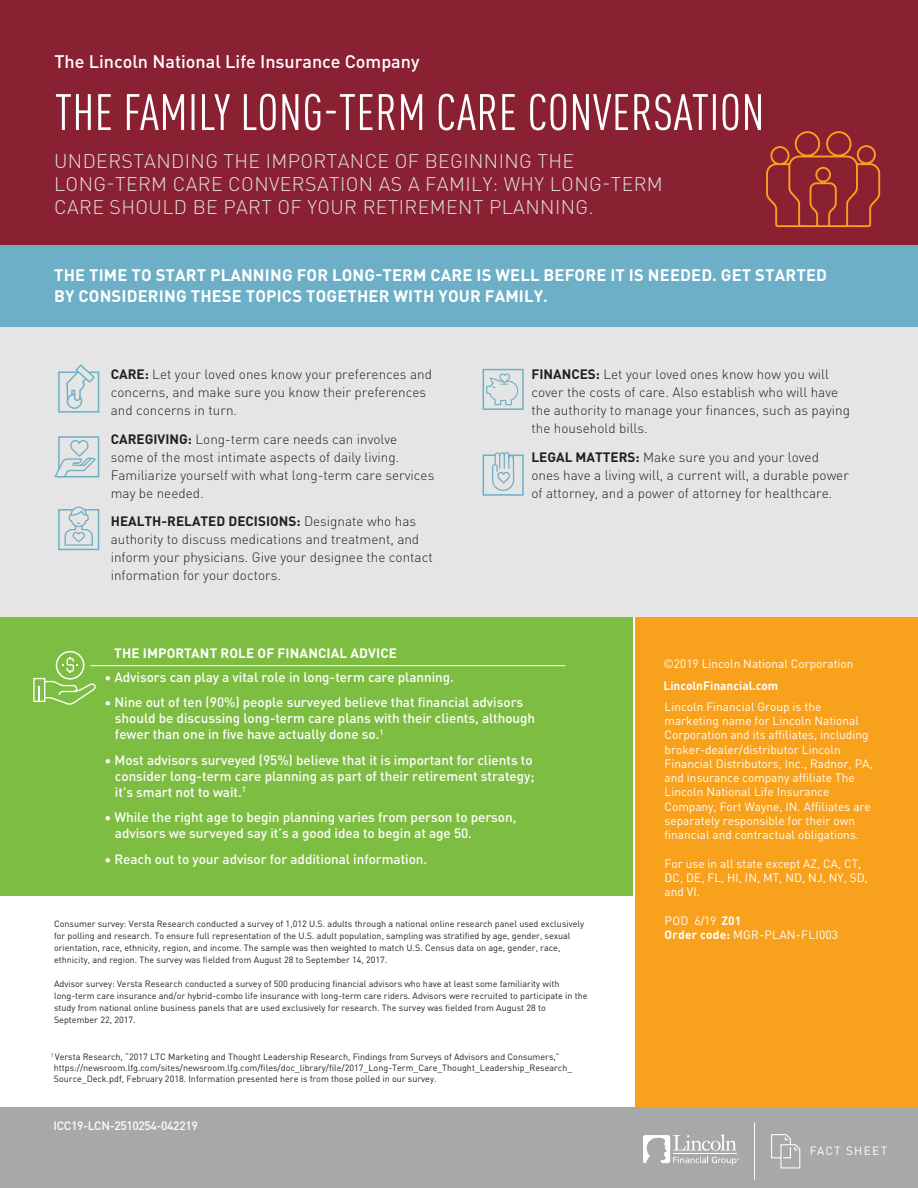
<style>
.page{position:relative;width:918px;height:1188px;background:#fff}
.page>*{position:absolute;margin:0;border:0;box-sizing:border-box;transform-origin:0 0}
.t1{font:300 19.5px/23.4px "DIN Pro";letter-spacing:.02em;color:#e0dfdf}
.t2{font:500 19.5px/25.5px "DIN Pro";letter-spacing:.01em;color:#fff}
.t3{font:500 18px "DIN Pro";color:#fff}
.t4{font:700 16.5px/21px "DIN Pro";letter-spacing:.01em;color:#fff}
.t5{font:300 13.5px/18px "DIN Pro";color:#231f20}
.t6{font:500 13.5px/16.2px "DIN Pro";letter-spacing:-.005em;color:#fff}
.t7{font:700 13.5px "DIN Pro";letter-spacing:.01em;color:#fff}
.t8{font:12px/14.2px "DIN Pro";color:#fff}
.t9{font:500 12px "DIN Pro";color:#fff}
.t10{font:700 12px "DIN Pro";color:#fff}
.t11{font:11.85px "DIN Pro";letter-spacing:.11em;color:#fff}
.t12{font:9px/12px "DIN Pro";color:#231f20}
.s1{font-weight:700}
</style>
<div class="page">
<div style="left:635px;top:617px;width:283px;height:493px;background:#f8a11c"></div>
<div style="left:0;top:1107px;width:918px;height:81px;background:#a7a8a9"></div>
<div style="left:0;top:613px;width:633px;height:283px;background:#7dbd41"></div>
<div style="left:0;top:232px;width:918px;height:384px;background:#e5e5e5"></div>
<svg style="left:771px;top:1134px;width:30px;height:35px"></svg>
<svg style="left:644px;top:1134px;width:95px;height:31px"></svg>
<hr style="left:754px;top:1122px;width:1px;height:58px;background:#fff">
<div style="left:0;top:245px;width:918px;height:81px;background:#6cafc6"></div>
<div style="left:0;top:0;width:918px;height:245px;background:#8a2132"></div>
<svg style="left:483px;top:369px;width:41px;height:41px"></svg>
<svg style="left:58px;top:364px;width:41px;height:49px"></svg>
<svg style="left:55px;top:436px;width:44px;height:41px"></svg>
<svg style="left:58px;top:506px;width:41px;height:44px"></svg>
<svg style="left:483px;top:452px;width:41px;height:44px"></svg>
<svg style="left:56px;top:94px;width:824px;height:133px"></svg>
<div style="left:56px;top:651px;width:28px;height:29px;border:2px solid #fff;border-radius:50%"></div>
<svg style="left:33px;top:657px;width:63px;height:48px"></svg>
<hr style="left:90px;top:665px;width:475px;height:1px;background:#fff">
<h2 class="t3" style="left:55px;top:47px;width:367px">The Lincoln National Life Insurance Company</h2>
<h1 class="t1" style="left:54px;top:148px;width:610px">UNDERSTANDING THE IMPORTANCE OF BEGINNING THE<br>LONG-TERM CARE CONVERSATION AS A FAMILY: WHY LONG-TERM<br>CARE SHOULD BE PART OF YOUR RETIREMENT PLANNING.</h1>
<h1 class="t2" style="left:53px;top:258px;width:220px">GET ON THE SAME PAGE<br>WITH YOUR FAMILY.</h1>
<h3 class="t4" style="left:54px;top:264px;width:774px">THE TIME TO START PLANNING FOR LONG-TERM CARE IS WELL BEFORE IT IS NEEDED. GET STARTED<br>BY CONSIDERING THESE TOPICS TOGETHER WITH YOUR FAMILY.</h3>
<h3 class="t5" style="left:111px;top:364px;width:323px"><span class="s1">CARE:</span> Let your loved ones know your preferences and concerns, and make sure you know their preferences and concerns in turn.</h3>
<h3 class="t5" style="left:111px;top:429px;width:325px"><span class="s1">CAREGIVING:</span> Long-term care needs can involve<br>some of the most intimate aspects of daily living.<br>Familiarize yourself with what long-term care services may be needed.</h3>
<h3 class="t5" style="left:111px;top:511px;width:324px"><span class="s1">HEALTH-RELATED DECISIONS:</span> Designate who has authority to discuss medications and treatment, and inform your physicians. Give your designee the contact information for your doctors.</h3>
<h3 class="t5" style="left:531px;top:364px;width:320px"><span class="s1">FINANCES:</span> Let your loved ones know how you will cover the costs of care. Also establish who will have the authority to manage your finances, such as paying the household bills.</h3>
<h3 class="t5" style="left:531px;top:447px;width:319px"><span class="s1">LEGAL MATTERS:</span> Make sure you and your loved ones have a living will, a current will, a durable power of attorney, and a power of attorney for healthcare.</h3>
<h3 class="t7" style="left:114px;top:643px;width:284px">THE IMPORTANT ROLE OF FINANCIAL ADVICE</h3>
<h3 class="t6" style="left:104px;top:668px;width:351px">• Advisors can play a vital role in long-term care planning.</h3>
<h3 class="t6" style="left:115px;top:693px;width:422px;text-indent:-11px">• Nine out of ten (90%) people surveyed believe that financial advisors should be discussing long-term care plans with their clients, although fewer than one in five have actually done so.<sup>1</sup></h3>
<h3 class="t6" style="left:115px;top:751px;width:421px;text-indent:-11px">• Most advisors surveyed (95%) believe that it is important for clients to consider long-term care planning as part of their retirement strategy; it's smart not to wait.<sup>1</sup></h3>
<h3 class="t6" style="left:115px;top:808px;width:403px;text-indent:-11px">• While the right age to begin planning varies from person to person, advisors we surveyed say it’s a good idea to begin at age 50.</h3>
<h3 class="t6" style="left:104px;top:850px;width:324px">• Reach out to your advisor for additional information.</h3>
<p class="t12" style="left:54px;top:917px;width:532px">Consumer survey: Versta Research conducted a survey of 1,012 U.S. adults through a national online research panel used exclusively for polling and research. To ensure full representation of the U.S. adult population, sampling was stratified by age, gender, sexual orientation, race, ethnicity, region, and income. The sample was then weighted to match U.S. Census data on age, gender, race, ethnicity, and region. The survey was fielded from August 28 to September 14, 2017.</p>
<p class="t12" style="left:54px;top:977px;width:535px">Advisor survey: Versta Research conducted a survey of 500 producing financial advisors who have at least some familiarity with long-term care insurance and/or hybrid-combo life insurance with long-term care riders. Advisors were recruited to participate in the study from national online business panels that are used exclusively for research. The survey was fielded from August 28 to September 22, 2017.</p>
<p class="t12" style="left:54px;top:1051px;width:520px;line-height:10.8px;text-indent:-3px"><sup>1</sup> Versta Research, “2017 LTC Marketing and Thought Leadership Research, Findings from Surveys of Advisors and Consumers,” https://newsroom.lfg.com/sites/newsroom.lfg.com/files/doc_library/file/2017_Long-Term_Care_Thought_Leadership_Research_<br>Source_Deck.pdf, February 2018. Information presented here is from those polled in our survey.</p>
<h3 class="t9" style="left:54px;top:1116px;width:146px">ICC19-LCN-2510254-042219</h3>
<h3 class="t8" style="left:664px;top:656px;width:192px">©2019 Lincoln National Corporation</h3>
<h3 class="t10" style="left:664px;top:676px;width:116px">LincolnFinancial.com</h3>
<p class="t8" style="left:665px;top:699px;width:209px">Lincoln Financial Group is the marketing name for Lincoln National Corporation and its affiliates, including broker-dealer/distributor Lincoln Financial Distributors, Inc., Radnor, PA, and insurance company affiliate The Lincoln National Life Insurance Company, Fort Wayne, IN. Affiliates are separately responsible for their own financial and contractual obligations.</p>
<h3 class="t8" style="left:665px;top:856px;width:205px">For use in all state except AZ, CA, CT,<br>DC, DE, FL, HI, IN, MT, ND, NJ, NY, SD, and VI.</h3>
<h3 class="t8" style="left:665px;top:913px;width:175px">POD 6/19 <span class="s1">Z01<br>Order code:</span> MGR-PLAN-FLI003</h3>
<h3 class="t11" style="left:810px;top:1141px;width:79px">FACT SHEET</h3>
</div>
